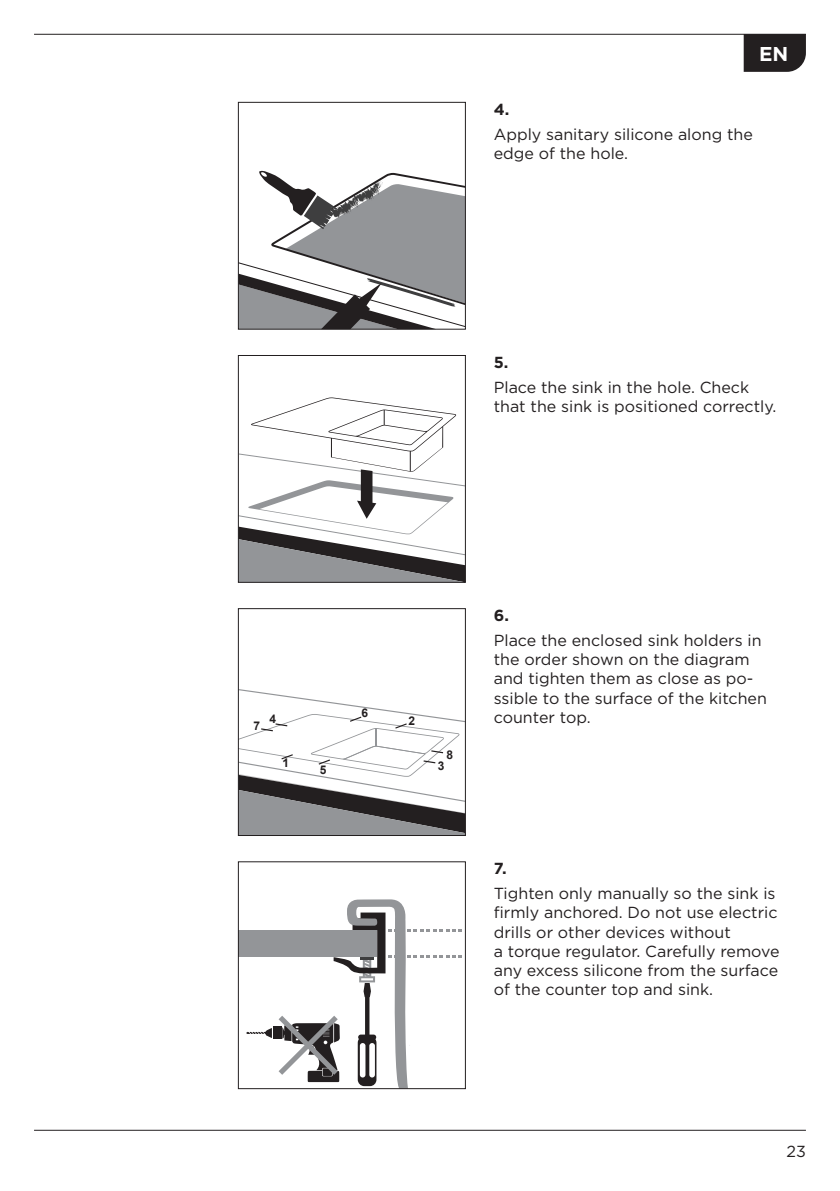
<style>
.page{position:relative;width:840px;height:1191px;background:#fff}
.page>*{position:absolute;margin:0;border:0;box-sizing:border-box;transform-origin:0 0}
.t1{font:700 20px "Gotham";color:#fff}
.t2{font:16px/19.2px "Gotham";color:#231f20}
.t3{font:700 16px "Gotham";color:#231f20}
.t4{font:700 12px "Arial";color:#231f20}
</style>
<div class="page">
<div style="left:743px;top:35px;width:62px;height:37px;background:#231f20"></div>
<hr style="left:34px;top:34px;width:771px;height:1px;background:#231f20">
<hr style="left:34px;top:1130px;width:771px;height:1px;background:#231f20">
<svg style="left:240px;top:170px;width:223px;height:157px"></svg>
<div style="left:238px;top:102px;width:227px;height:227px;border:1px solid #231f20"></div>
<svg style="left:238px;top:397px;width:227px;height:186px"></svg>
<div style="left:238px;top:355px;width:227px;height:227px;border:1px solid #231f20"></div>
<svg style="left:240px;top:689px;width:223px;height:144px"></svg>
<div style="left:238px;top:608px;width:227px;height:227px;border:1px solid #231f20"></div>
<div style="left:238px;top:930px;width:139px;height:26px;background:#939598"></div>
<div style="left:272px;top:1026px;width:9px;height:13px;background:#231f20"></div>
<svg style="left:246px;top:1028px;width:26px;height:10px"></svg>
<svg style="left:278px;top:899px;width:184px;height:188px"></svg>
<div style="left:238px;top:861px;width:227px;height:228px;border:1px solid #231f20"></div>
<p class="t1" style="left:758px;top:41px;width:31px">EN</p>
<p class="t3" style="left:493px;top:99px;width:17px">4.</p>
<p class="t2" style="left:493px;top:124px;width:260px">Apply sanitary silicone along the edge of the hole.</p>
<p class="t3" style="left:493px;top:352px;width:16px">5.</p>
<p class="t2" style="left:493px;top:377px;width:284px">Place the sink in the hole. Check that the sink is positioned correctly.</p>
<p class="t4" style="left:253px;top:717px;width:8px">7</p>
<p class="t4" style="left:269px;top:711px;width:8px">4</p>
<p class="t4" style="left:282px;top:755px;width:8px">1</p>
<p class="t4" style="left:319px;top:761px;width:8px">5</p>
<p class="t4" style="left:361px;top:704px;width:8px">6</p>
<p class="t4" style="left:408px;top:713px;width:8px">2</p>
<p class="t4" style="left:446px;top:747px;width:8px">8</p>
<p class="t4" style="left:437px;top:757px;width:8px">3</p>
<p class="t3" style="left:493px;top:605px;width:17px">6.</p>
<p class="t2" style="left:493px;top:630px;width:274px">Place the enclosed sink holders in the order shown on the diagram and tighten them as close as po&shy;ssible to the surface of the kitchen counter top.</p>
<p class="t3" style="left:493px;top:858px;width:14px">7.</p>
<p class="t2" style="left:493px;top:883px;width:287px">Tighten only manually so the sink is firmly anchored. Do not use electric drills or other devices without<br>a torque regulator. Carefully remove any excess silicone from the surface of the counter top and sink.</p>
<p class="t2" style="left:786px;top:1141px;width:21px">23</p>
</div>
